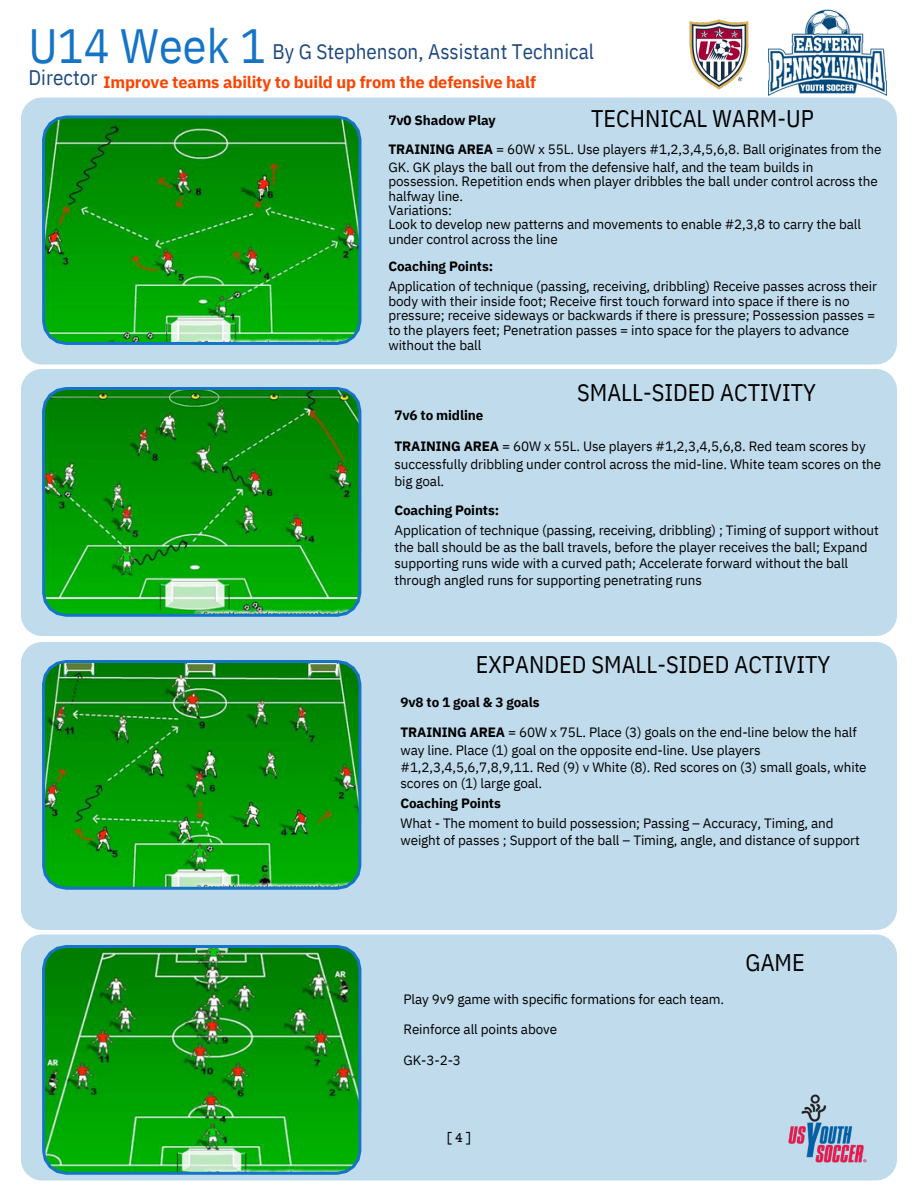
<style>
.page{position:relative;width:918px;height:1188px;background:#fff}
.page>*{position:absolute;margin:0;border:0;box-sizing:border-box;transform-origin:0 0}
.t1{font:48px "IBM Plex Sans Cond";color:#1574c7}
.t2{font:24px "IBM Plex Sans Cond";color:#000}
.t3{font:21px "IBM Plex Sans Cond";color:#1e497e}
.t4{font:700 16.5px "IBM Plex Sans";letter-spacing:-.01em;color:#fa4400}
.t5{font:15px "Courier Prime";color:#000}
.t6{font:13.5px/29.2px "IBM Plex Sans";letter-spacing:-.01em;color:#000}
.t7{font:700 13.5px "IBM Plex Sans";letter-spacing:-.01em;color:#000}
.s1{font-weight:700}
</style>
<div class="page">
<div style="left:21px;top:934px;width:876px;height:247px;background:#c0dbec"></div>
<div style="left:21px;top:642px;width:876px;height:288px;background:#c0dbec"></div>
<div style="left:21px;top:369px;width:876px;height:267px;background:#c0dbec"></div>
<div style="left:21px;top:94px;width:876px;height:271px;background:#c0dbec"></div>
<svg style="left:42px;top:116px;width:319px;height:229px;background:#119917"></svg>
<img style="left:42px;top:660px;width:319px;height:230px">
<svg style="left:42px;top:387px;width:319px;height:230px;background:#13981b"></svg>
<img style="left:42px;top:945px;width:319px;height:230px">
<img style="left:768px;top:9px;width:118px;height:87px">
<img style="left:683px;top:19px;width:73px;height:78px">
<img style="left:782px;top:1088px;width:92px;height:82px">
<h4 class="t1" style="left:28px;top:14px;width:239px">U14 Week 1</h4>
<p class="t3" style="left:28px;top:64px;width:70px">Director</p>
<h2 class="t3" style="left:272px;top:37px;width:323px">By G Stephenson, Assistant Technical</h2>
<p class="t4" style="left:104px;top:71px;width:434px">Improve teams ability to build up from the defensive half</p>
<p class="t2" style="left:591px;top:102px;width:224px">TECHNICAL WARM-UP</p>
<p class="t6" style="left:388px;top:105px;width:494px"><span class="s1">7v0 Shadow Play<br>TRAINING AREA</span> = 60W x 55L. Use players #1,2,3,4,5,6,8. Ball originates from the</p>
<p class="t6" style="left:388px;top:152px;width:427px">GK. GK plays the ball out from the defensive half, and the team builds in</p>
<p class="t6" style="left:388px;top:167px;width:491px">possession. Repetition ends when player dribbles the ball under control across the</p>
<h2 class="t6" style="left:388px;top:181px;width:76px">halfway line.</h2>
<p class="t6" style="left:388px;top:195px;width:65px">Variations:</p>
<p class="t6" style="left:388px;top:210px;width:474px">Look to develop new patterns and movements to enable #2,3,8 to carry the ball</p>
<p class="t6" style="left:388px;top:224px;width:171px">under control across the line</p>
<p class="t7" style="left:388px;top:257px;width:106px">Coaching Points:</p>
<p class="t6" style="left:388px;top:271px;width:490px">Application of technique (passing, receiving, dribbling) Receive passes across their</p>
<p class="t6" style="left:388px;top:286px;width:463px">body with their inside foot; Receive first touch forward into space if there is no</p>
<p class="t6" style="left:388px;top:301px;width:488px">pressure; receive sideways or backwards if there is pressure; Possession passes =</p>
<p class="t6" style="left:388px;top:315px;width:462px">to the players feet; Penetration passes = into space for the players to advance</p>
<h2 class="t6" style="left:388px;top:330px;width:94px">without the ball</h2>
<p class="t2" style="left:577px;top:377px;width:240px">SMALL-SIDED ACTIVITY</p>
<p class="t7" style="left:395px;top:407px;width:90px">7v6 to midline</p>
<p class="t6" style="left:395px;top:431px;width:473px"><span class="s1">TRAINING AREA</span> = 60W x 55L. Use players #1,2,3,4,5,6,8. Red team scores by</p>
<h2 class="t6" style="left:395px;top:449px;width:488px">successfully dribbling under control across the mid-line. White team scores on the</h2>
<p class="t6" style="left:395px;top:466px;width:51px">big goal.</p>
<p class="t7" style="left:395px;top:501px;width:106px">Coaching Points:</p>
<p class="t6" style="left:395px;top:516px;width:486px">Application of technique (passing, receiving, dribbling) ; Timing of support without</p>
<p class="t6" style="left:395px;top:532px;width:475px">the ball should be as the ball travels, before the player receives the ball; Expand</p>
<p class="t6" style="left:395px;top:548px;width:455px">supporting runs wide with a curved path; Accelerate forward without the ball</p>
<p class="t6" style="left:395px;top:565px;width:309px">through angled runs for supporting penetrating runs</p>
<p class="t2" style="left:476px;top:648px;width:356px">EXPANDED SMALL-SIDED ACTIVITY</p>
<p class="t7" style="left:400px;top:693px;width:141px">9v8 to 1 goal &amp; 3 goals</p>
<p class="t6" style="left:400px;top:718px;width:458px"><span class="s1">TRAINING AREA</span> = 60W x 75L. Place (3) goals on the end-line below the half</p>
<p class="t6" style="left:400px;top:736px;width:362px">way line. Place (1) goal on the opposite end-line. Use players</p>
<p class="t6" style="left:400px;top:753px;width:468px">#1,2,3,4,5,6,7,8,9,11. Red (9) v White (8). Red scores on (3) small goals, white</p>
<p class="t6" style="left:400px;top:768px;width:143px">scores on (1) large goal.</p>
<p class="t7" style="left:400px;top:794px;width:102px">Coaching Points</p>
<p class="t6" style="left:400px;top:809px;width:435px">What - The moment to build possession; Passing – Accuracy, Timing, and</p>
<p class="t6" style="left:400px;top:826px;width:461px">weight of passes ; Support of the ball – Timing, angle, and distance of support</p>
<p class="t6" style="left:404px;top:984px;width:322px">Play 9v9 game with specific formations for each team.</p>
<p class="t6" style="left:404px;top:1015px;width:155px">Reinforce all points above</p>
<p class="t6" style="left:404px;top:1045px;width:59px">GK-3-2-3</p>
<p class="t2" style="left:746px;top:947px;width:61px">GAME</p>
<h3 class="t5" style="left:445px;top:1131px;width:28px">[4]</h3>
</div>
